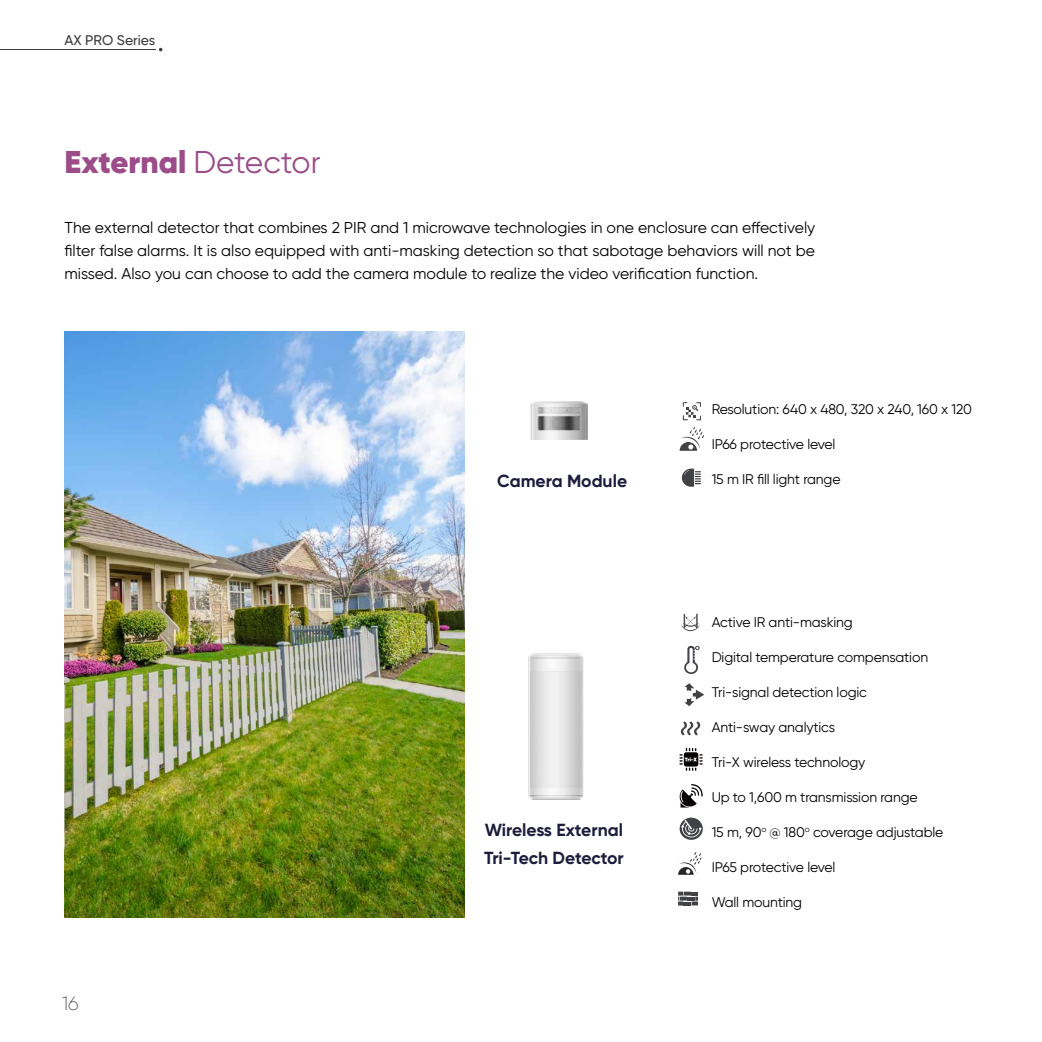
<style>
.page{position:relative;width:1042px;height:1042px;background:#fff}
.page>*{position:absolute;margin:0;border:0;box-sizing:border-box;transform-origin:0 0}
.t1{font:900 31.5px "Gilroy";color:#9c4c89}
.t2{font:200 19.25px "Gilroy";color:#3e3a39}
.t3{font:700 17.5px/28px "Gilroy";color:#1c1c3c}
.t4{font:15.75px/22.8px "Gilroy";color:#000;text-align:justify}
.t5{font:14px "Gilroy";letter-spacing:-.01em;color:#000}
.t6{font:500 14px "Gilroy";color:#3e3a39}
.s1{font-weight:400}
</style>
<div class="page">
<img style="left:64px;top:332px;width:400px;height:586px">
<img style="left:528px;top:653px;width:56px;height:147px">
<img style="left:531px;top:401px;width:56px;height:38px">
<svg style="left:679px;top:748px;width:24px;height:23px"></svg>
<svg style="left:679px;top:784px;width:24px;height:23px"></svg>
<svg style="left:678px;top:851px;width:23px;height:24px"></svg>
<svg style="left:679px;top:426px;width:25px;height:25px"></svg>
<svg style="left:678px;top:891px;width:20px;height:14px"></svg>
<svg style="left:679px;top:817px;width:24px;height:23px"></svg>
<svg style="left:684px;top:645px;width:15px;height:29px"></svg>
<svg style="left:681px;top:614px;width:19px;height:18px"></svg>
<svg style="left:683px;top:402px;width:18px;height:18px"></svg>
<svg style="left:681px;top:469px;width:20px;height:18px"></svg>
<svg style="left:684px;top:683px;width:20px;height:23px"></svg>
<svg style="left:680px;top:721px;width:21px;height:14px"></svg>
<hr style="left:0;top:49px;width:155px;height:1px;background:#3e3a39">
<p class="t6" style="left:64px;top:31px;width:92px">AX PRO Series</p>
<h1 class="t1" style="left:64px;top:142px;width:258px">External <span class="s1">Detector</span></h1>
<p class="t4" style="left:64px;top:216px;width:752px">The external detector that combines 2 PIR and 1 microwave technologies in one enclosure can effectively filter false alarms. It is also equipped with anti-masking detection so that sabotage behaviors will not be missed. Also you can choose to add the camera module to realize the video verification function.</p>
<h2 class="t2" style="left:62px;top:991px;width:18px">16</h2>
<p class="t3" style="left:497px;top:467px;width:132px">Camera Module</p>
<p class="t3" style="left:484px;top:815px;width:141px">Wireless External<br>Tri-Tech Detector</p>
<p class="t5" style="left:712px;top:401px;width:262px">Resolution: 640 x 480, 320 x 240, 160 x 120</p>
<p class="t5" style="left:712px;top:436px;width:125px">IP66 protective level</p>
<p class="t5" style="left:712px;top:471px;width:130px">15 m IR fill light range</p>
<p class="t5" style="left:712px;top:613px;width:143px">Active IR anti-masking</p>
<p class="t5" style="left:712px;top:648px;width:218px">Digital temperature compensation</p>
<p class="t5" style="left:712px;top:683px;width:157px">Tri-signal detection logic</p>
<p class="t5" style="left:712px;top:718px;width:125px">Anti-sway analytics</p>
<p class="t5" style="left:712px;top:753px;width:155px">Tri-X wireless technology</p>
<p class="t5" style="left:712px;top:788px;width:207px">Up to 1,600 m transmission range</p>
<p class="t5" style="left:712px;top:823px;width:233px">15 m, 90<sup>o</sup> @ 180<sup>o</sup> coverage adjustable</p>
<p class="t5" style="left:712px;top:858px;width:125px">IP65 protective level</p>
<p class="t5" style="left:712px;top:893px;width:92px">Wall mounting</p>
</div>
